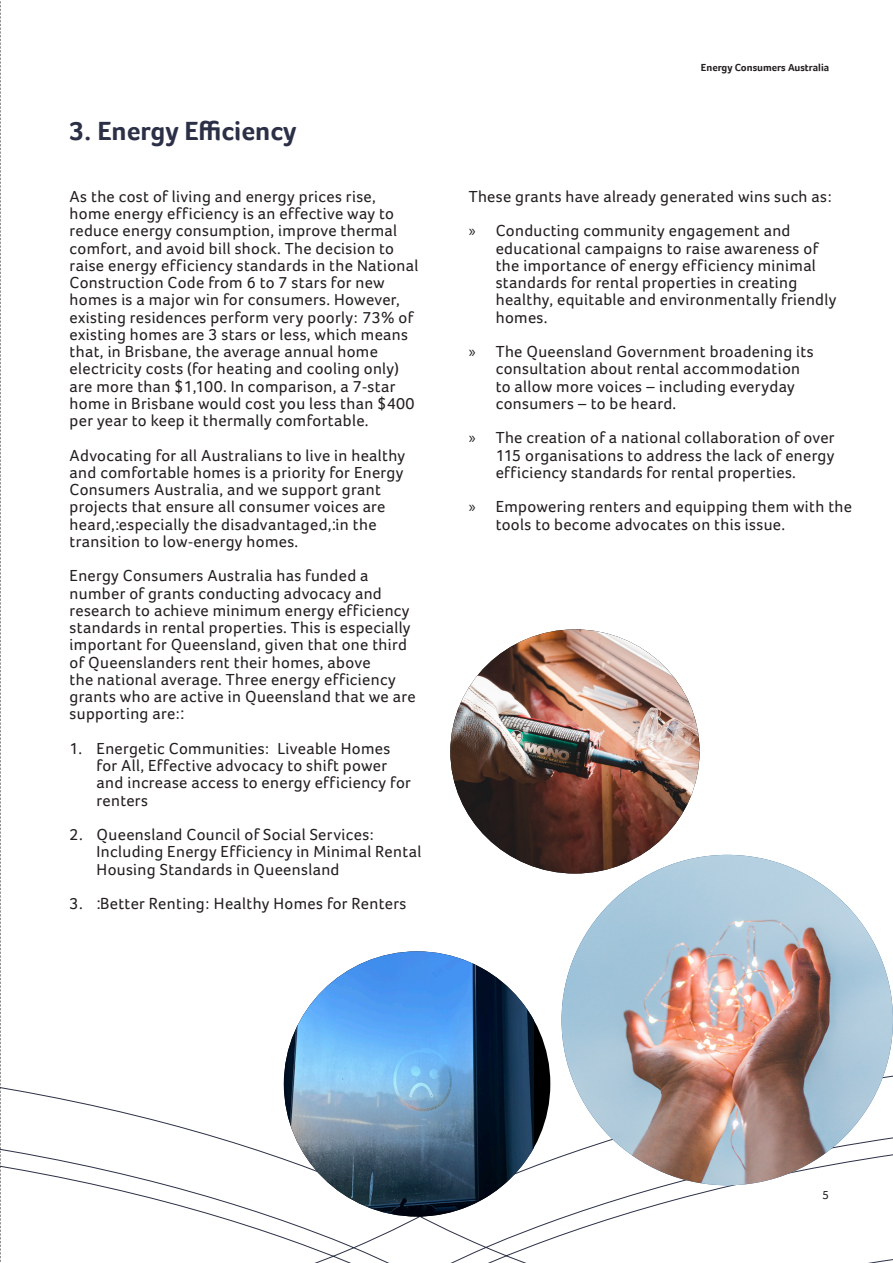
<style>
.page{position:relative;width:893px;height:1263px;background:#fff}
.page>*{position:absolute;margin:0;border:0;box-sizing:border-box;transform-origin:0 0}
.ECA_Heading_1{font:700 27px "Foco";color:#2c3047}
.ECA_Text{font:16.5px/17.2px "Foco";letter-spacing:.02em;color:#231f20}
.ECA_Folio_-_pg_numbe{font:12px "Foco";color:#231f20}
.ECA_Folio_-_top{font:700 10.5px "Foco";color:#231f20}
.s1{font-family:"Calibri"}
.s2{font-weight:700;color:#fff}
.s3{font-family:"Myriad Pro"}
</style>
<div class="page">
<svg style="left:1px;top:1052px;width:892px;height:211px"></svg>
<svg style="left:0;top:1px;width:1px;height:1261px"></svg>
<img style="left:284px;top:951px;width:250px;height:265px">
<img style="left:561px;top:855px;width:332px;height:330px">
<img style="left:450px;top:629px;width:250px;height:244px">
<p class="ECA_Heading_1" style="left:70px;top:115px;width:228px">3. Energy Efficiency</p>
<p class="ECA_Text" style="left:70px;top:188px;width:350px">As the cost of living and energy prices rise, home energy efficiency is an effective way to reduce energy consumption, improve thermal comfort, and avoid bill shock. The decision to raise energy efficiency standards in the National Construction Code from 6 to 7 stars for new homes is a major win for consumers. However, existing residences perform very poorly<span class="s1">:</span> 73% of existing homes are 3 stars or less, which means that, in Brisbane, the average annual home electricity costs (for heating and cooling only) are more than $1,100. In comparison, a 7<span class="s1">-</span>star home in Brisbane would cost you less than $400 per year to keep it thermally comfortable.</p>
<p class="ECA_Text" style="left:70px;top:447px;width:337px">Advocating for all Australians to live in healthy and comfortable homes is a priority for Energy Consumers Australia, and we support grant projects that ensure all consumer voices are heard, especially the disadvantaged, in the transition to low<span class="s1">-</span>energy homes.</p>
<p class="ECA_Text" style="left:70px;top:567px;width:347px">Energy Consumers Australia has funded a number of grants conducting advocacy and research to achieve minimum energy efficiency standards in rental properties. This is especially important for Queensland, given that one third of Queenslanders rent their homes, above<br>the national average. Three energy efficiency grants who are active in Queensland that we are supporting are<span class="s1">:</span></p>
<p class="ECA_Text" style="left:97px;top:740px;width:316px;text-indent:-27px">1. Energetic Communities<span class="s1">:</span> Liveable Homes for All, Effective advocacy to shift power and increase access to energy efficiency for renters</p>
<p class="ECA_Text" style="left:97px;top:826px;width:326px;text-indent:-27px">2. Queensland Council of Social Services<span class="s1">:<br></span>Including Energy Efficiency in Minimal Rental<br>Housing Standards in Queensland</p>
<p class="ECA_Text" style="left:70px;top:895px;width:338px">3. Better Renting<span class="s1">:</span> Healthy Homes for Renters</p>
<p class="ECA_Folio_-_top" style="left:701px;top:62px;width:130px">Energy Consumers Australia</p>
<p class="ECA_Text" style="left:469px;top:188px;width:388px">These grants have already generated wins such as<span class="s1">:</span><span class="s2">5%</span></p>
<p class="ECA_Text" style="left:496px;top:222px;width:342px;text-indent:-27px"><span class="s3">»</span> Conducting community engagement and educational campaigns to raise awareness of the importance of energy efficiency minimal standards for rental properties in creating healthy, equitable and environmentally friendly homes.</p>
<p class="ECA_Text" style="left:496px;top:343px;width:319px;text-indent:-27px"><span class="s3">»</span> The Queensland Government broadening its consultation about rental accommodation to allow more voices <span class="s1">–</span> including everyday consumers <span class="s1">–</span> to be heard.</p>
<p class="ECA_Text" style="left:496px;top:429px;width:340px;text-align:justify;text-indent:-27px"><span class="s3">»</span> The creation of a national collaboration of over 115 organisations to address the lack of energy efficiency standards for rental properties.</p>
<p class="ECA_Text" style="left:496px;top:498px;width:358px;text-indent:-27px"><span class="s3">»</span> Empowering renters and equipping them with the tools to become advocates on this issue.</p>
<p class="ECA_Folio_-_pg_numbe" style="left:823px;top:1189px;width:8px">5</p>
</div>
